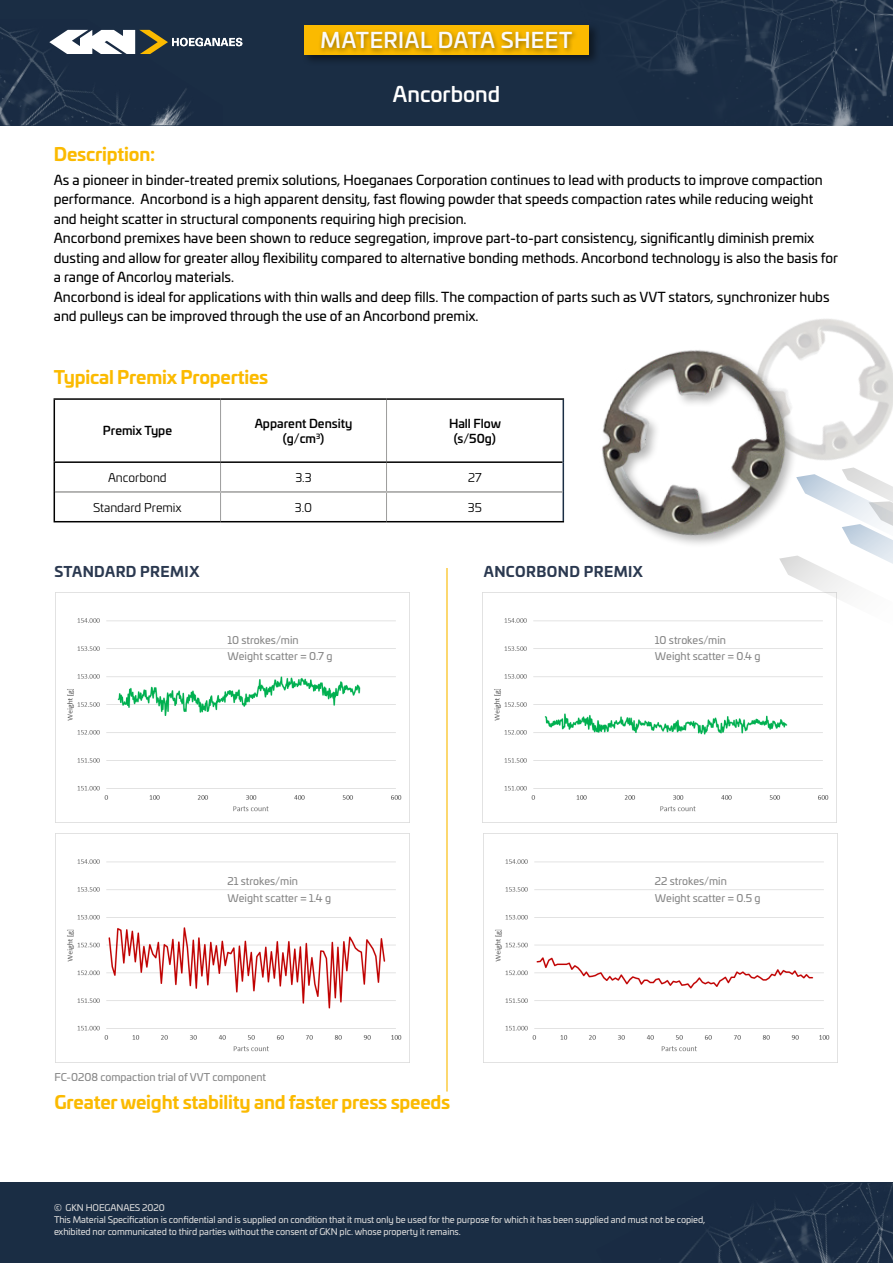
<style>
.page{position:relative;width:893px;height:1263px;background:#fff}
.page>*{position:absolute;margin:0;border:0;box-sizing:border-box;transform-origin:0 0}
.t1{font:500 21.15px "Univia Pro";letter-spacing:.015em;color:#fbfafa}
.t2{font:500 21px "Univia Pro";letter-spacing:-.005em;color:#fff}
.t3{font:700 18px "Univia Pro";letter-spacing:-.01em;color:#fbba00}
.t4{font:700 14.25px "Univia Pro";letter-spacing:.03em;color:#2b3950}
.t5{font:13.5px/19.5px "Univia Pro";color:#000}
.t6{font:500 12px/15px "Univia Pro";color:#000;text-align:center}
.t7{font:12px "Univia Pro";color:#000}
.t8{font:10.5px/16.5px "Univia Pro";color:#878787}
.t9{font:9px/12px "Univia Pro";letter-spacing:-.01em;color:#dadada}
</style>
<div class="page">
<img style="left:772px;top:319px;width:121px;height:141px">
<img style="left:482px;top:592px;width:354px;height:231px">
<img style="left:483px;top:833px;width:354px;height:230px">
<div style="left:616px;top:598px;width:91px;height:18px;background:#fff"></div>
<div style="left:597px;top:839px;width:129px;height:18px;background:#fff"></div>
<img style="left:56px;top:592px;width:354px;height:231px">
<img style="left:55px;top:833px;width:354px;height:230px">
<div style="left:189px;top:598px;width:91px;height:18px;background:#fff"></div>
<div style="left:171px;top:839px;width:128px;height:18px;background:#fff"></div>
<div style="left:0;top:1182px;width:893px;height:81px;background:#1a2d44"></div>
<img style="left:679px;top:1183px;width:214px;height:80px">
<div style="left:0;top:0;width:893px;height:125px;background:#1a2d44"></div>
<img style="left:633px;top:0;width:260px;height:125px">
<img style="left:0;top:27px;width:189px;height:98px">
<svg style="left:49px;top:30px;width:193px;height:24px"></svg>
<div style="left:302px;top:22px;width:299px;height:44px;background:#000;opacity:.49"></div>
<div style="left:304px;top:25px;width:285px;height:29px;background:#fbba00"></div>
<div style="left:318px;top:28px;width:261px;height:27px;background:#000;opacity:.41"></div>
<hr style="left:54px;top:400px;width:1px;height:61px;background:#000">
<svg style="left:54px;top:463px;width:1px;height:58px"></svg>
<hr style="left:220px;top:400px;width:1px;height:61px;background:#9d9d9c">
<hr style="left:386px;top:400px;width:1px;height:61px;background:#9d9d9c">
<svg style="left:220px;top:463px;width:1px;height:58px"></svg>
<svg style="left:386px;top:463px;width:1px;height:58px"></svg>
<hr style="left:54px;top:398px;width:167px;height:2px;background:#000">
<hr style="left:221px;top:398px;width:165px;height:2px;background:#000">
<hr style="left:386px;top:398px;width:178px;height:2px;background:#000">
<hr style="left:54px;top:461px;width:167px;height:2px;background:#000">
<hr style="left:221px;top:461px;width:165px;height:2px;background:#000">
<hr style="left:386px;top:461px;width:177px;height:2px;background:#000">
<hr style="left:563px;top:400px;width:1px;height:62px;background:#1a2d44">
<hr style="left:563px;top:462px;width:1px;height:30px;background:#1a2d44">
<svg style="left:563px;top:492px;width:1px;height:29px"></svg>
<hr style="left:54px;top:521px;width:167px;height:1px;background:#000">
<hr style="left:221px;top:521px;width:165px;height:1px;background:#000">
<hr style="left:386px;top:521px;width:178px;height:1px;background:#000">
<hr style="left:55px;top:491px;width:166px;height:2px;background:#9d9d9c">
<hr style="left:221px;top:491px;width:165px;height:2px;background:#9d9d9c">
<hr style="left:386px;top:491px;width:177px;height:2px;background:#9d9d9c">
<hr style="left:446px;top:568px;width:2px;height:523px;background:#fbba00">
<img style="left:602px;top:345px;width:206px;height:199px">
<svg style="left:779px;top:467px;width:114px;height:182px"></svg>
<h1 class="t1" style="left:321px;top:24px;width:253px">MATERIAL DATA SHEET</h1>
<h2 class="t2" style="left:393px;top:78px;width:109px">Ancorbond</h2>
<h3 class="t3" style="left:54px;top:140px;width:103px">Description:</h3>
<p class="t5" style="left:54px;top:169px;width:786px">As a pioneer in binder-treated premix solutions, Hoeganaes Corporation continues to lead with products to improve compaction performance. Ancorbond is a high apparent density, fast flowing powder that speeds compaction rates while reducing weight and height scatter in structural components requiring high precision.<br>Ancorbond premixes have been shown to reduce segregation, improve part-to-part consistency, significantly diminish premix dusting and allow for greater alloy flexibility compared to alternative bonding methods. Ancorbond technology is also the basis for a range of Ancorloy materials.<br>Ancorbond is ideal for applications with thin walls and deep fills. The compaction of parts such as VVT stators, synchronizer hubs and pulleys can be improved through the use of an Ancorbond premix.</p>
<h3 class="t3" style="left:54px;top:363px;width:216px">Typical Premix Properties</h3>
<p class="t6" style="left:103px;top:423px;width:71px">Premix Type</p>
<p class="t6" style="left:255px;top:415px;width:99px">Apparent Density (g/cm<sup>3</sup>)</p>
<p class="t6" style="left:449px;top:415px;width:54px">Hall Flow (s/50g)</p>
<p class="t7" style="left:108px;top:469px;width:60px">Ancorbond</p>
<p class="t7" style="left:295px;top:469px;width:18px">3.3</p>
<p class="t7" style="left:468px;top:469px;width:15px">27</p>
<p class="t7" style="left:93px;top:498px;width:90px">Standard Premix</p>
<p class="t7" style="left:295px;top:498px;width:19px">3.0</p>
<p class="t7" style="left:468px;top:498px;width:16px">35</p>
<p class="t4" style="left:54px;top:560px;width:146px">STANDARD PREMIX</p>
<p class="t4" style="left:484px;top:560px;width:161px">ANCORBOND PREMIX</p>
<p class="t8" style="left:227px;top:631px;width:107px">10 strokes/min<br>Weight scatter = 0.7 g</p>
<p class="t8" style="left:655px;top:631px;width:107px">10 strokes/min<br>Weight scatter = 0.4 g</p>
<p class="t8" style="left:227px;top:872px;width:105px">21 strokes/min<br>Weight scatter = 1.4 g</p>
<p class="t8" style="left:655px;top:872px;width:107px">22 strokes/min<br>Weight scatter = 0.5 g</p>
<p class="t8" style="left:54px;top:1068px;width:213px">FC-0208 compaction trial of VVT component</p>
<h3 class="t3" style="left:54px;top:1088px;width:397px">Greater weight stability and faster press speeds</h3>
<p class="t9" style="left:54px;top:1201px;width:653px">© GKN HOEGANAES 2020<br>This Material Specification is confidential and is supplied on condition that it must only be used for the purpose for which it has been supplied and must not be copied, exhibited nor communicated to third parties without the consent of GKN plc. whose property it remains.</p>
</div>
